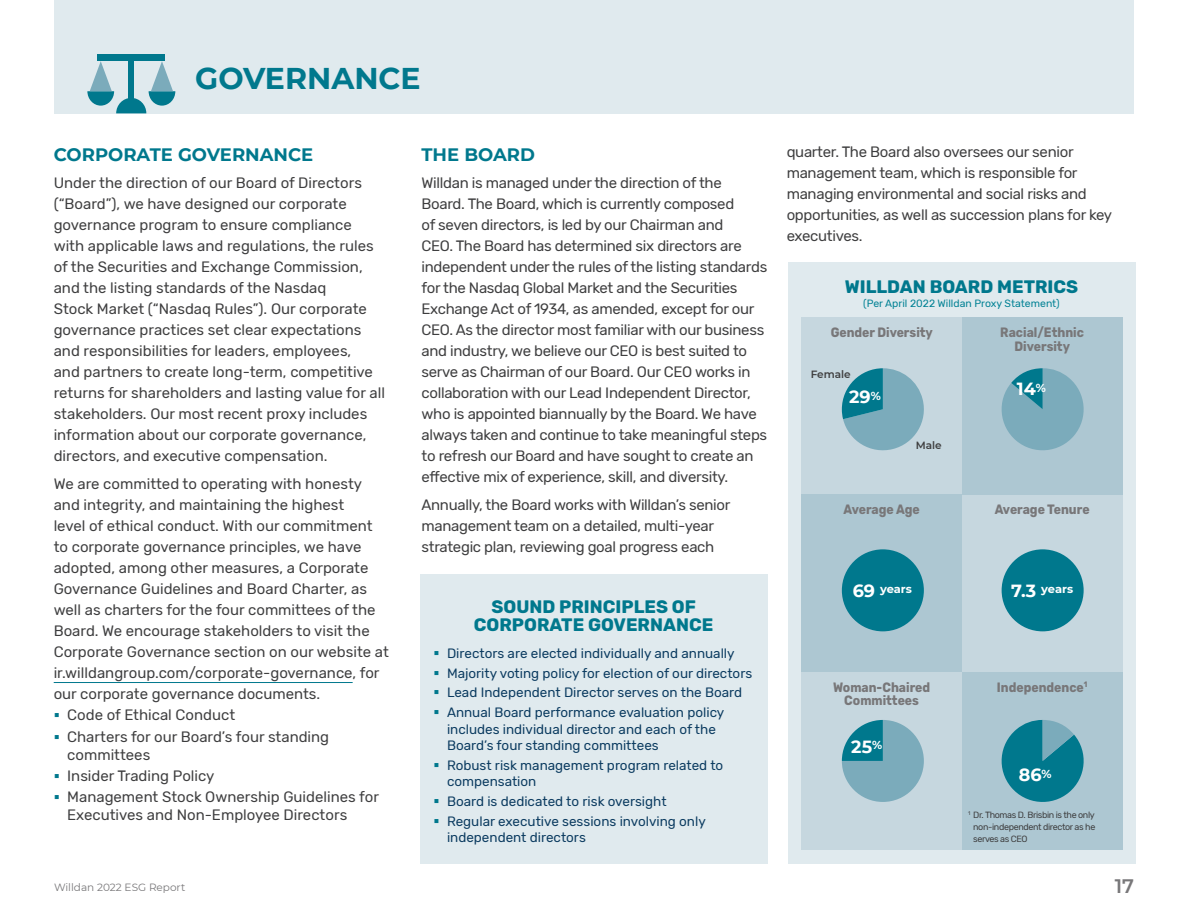
<style>
.page{position:relative;width:1188px;height:918px;background:#fff}
.page>*{position:absolute;margin:0;border:0;box-sizing:border-box;transform-origin:0 0}
.t1{font:700 30px "Montserrat";color:#00788d}
.t2{font:600 19.5px "Montserrat";color:#787779}
.t3{font:700 18px/18px "Rubik";color:#00788d;text-align:center}
.t4{font:700 18px "Montserrat";color:#00788d}
.t5{font:700 17.55px "Montserrat";color:#fff}
.t6{font:15px/21px "Rubik";letter-spacing:-.005em;color:#3e3e3f}
.t7{font:13.5px/16.5px "Rubik";color:#0b3b60}
.t8{font:700 13.5px/13.5px "Rubik";color:#787779;text-align:center;scale:.9 1}
.t9{font:700 11.55px "Montserrat";letter-spacing:-.01em;color:#fff}
.Frame_body_bullet_li{font:10.5px "Rubik";color:#008194}
.t10{font:10.5px "Montserrat";color:#787779}
.t11{font:600 10.5px "Montserrat";color:#3e3e3f}
.Frame_body_bullet_li-2{font:9px/12px "Rubik";letter-spacing:-.04em;color:#3e3e3f;text-align:justify}
.s1{font-size:17.55px}
</style>
<div class="page">
<hr style="left:54px;top:682px;width:299px;height:1px;background:#00788d">
<div style="left:788px;top:262px;width:348px;height:602px;background:#e0eaee"></div>
<div style="left:801px;top:318px;width:161px;height:177px;background:#c6d7df"></div>
<div style="left:962px;top:495px;width:160px;height:177px;background:#c6d7df"></div>
<div style="left:962px;top:318px;width:160px;height:177px;background:#adc7d2"></div>
<div style="left:801px;top:495px;width:161px;height:177px;background:#adc7d2"></div>
<div style="left:801px;top:673px;width:161px;height:177px;background:#c6d7df"></div>
<div style="left:962px;top:673px;width:160px;height:177px;background:#adc7d2"></div>
<div style="left:842px;top:549px;width:82px;height:82px;background:#00788d;border-radius:41px"></div>
<div style="left:1002px;top:549px;width:82px;height:82px;background:#00788d;border-radius:41px"></div>
<svg style="left:842px;top:368px;width:82px;height:83px"></svg>
<svg style="left:842px;top:720px;width:82px;height:82px"></svg>
<svg style="left:1001px;top:368px;width:83px;height:83px"></svg>
<svg style="left:1001px;top:720px;width:83px;height:82px"></svg>
<div style="left:420px;top:575px;width:347px;height:289px;background:#e0eaee"></div>
<div style="left:54px;top:0;width:1080px;height:113px;background:#e0eaee"></div>
<div style="left:98px;top:54px;width:67px;height:7px;background:#00788d"></div>
<svg style="left:87px;top:61px;width:88px;height:52px"></svg>
<p class="t1" style="left:195px;top:56px;width:227px">GOVERNANCE</p>
<p class="t4" style="left:54px;top:141px;width:261px">CORPORATE GOVERNANCE</p>
<p class="t6" style="left:54px;top:173px;width:333px">Under the direction of our Board of Directors (“Board”), we have designed our corporate governance program to ensure compliance with applicable laws and regulations, the rules of the Securities and Exchange Commission, and the listing standards of the Nasdaq<br>Stock Market (“Nasdaq Rules”). Our corporate governance practices set clear expectations and responsibilities for leaders, employees,<br>and partners to create long-term, competitive returns for shareholders and lasting value for all stakeholders. Our most recent proxy includes information about our corporate governance, directors, and executive compensation.</p>
<p class="t6" style="left:54px;top:474px;width:337px">We are committed to operating with honesty and integrity, and maintaining the highest<br>level of ethical conduct. With our commitment to corporate governance principles, we have adopted, among other measures, a Corporate Governance Guidelines and Board Charter, as well as charters for the four committees of the Board. We encourage stakeholders to visit the Corporate Governance section on our website at ir.willdangroup.com/corporate-governance, for our corporate governance documents.</p>
<p class="t6" style="left:67px;top:705px;width:169px">Code of Ethical Conduct</p>
<p class="t6" style="left:67px;top:728px;width:264px;line-height:18px">Charters for our Board’s four standing committees</p>
<p class="t6" style="left:67px;top:765px;width:149px">Insider Trading Policy</p>
<p class="t6" style="left:67px;top:788px;width:313px;line-height:18px">Management Stock Ownership Guidelines for<br>Executives and Non-Employee Directors</p>
<p class="t10" style="left:54px;top:880px;width:133px">Willdan 2022 ESG Report</p>
<p class="t4" style="left:422px;top:141px;width:115px">THE BOARD</p>
<p class="t6" style="left:422px;top:173px;width:347px">Willdan is managed under the direction of the Board. The Board, which is currently composed<br>of seven directors, is led by our Chairman and<br>CEO. The Board has determined six directors are independent under the rules of the listing standards for the Nasdaq Global Market and the Securities Exchange Act of 1934, as amended, except for our CEO. As the director most familiar with our business and industry, we believe our CEO is best suited to serve as Chairman of our Board. Our CEO works in collaboration with our Lead Independent Director, who is appointed biannually by the Board. We have always taken and continue to take meaningful steps to refresh our Board and have sought to create an effective mix of experience, skill, and diversity.</p>
<p class="t6" style="left:422px;top:495px;width:310px">Annually, the Board works with Willdan’s senior management team on a detailed, multi-year strategic plan, reviewing goal progress each</p>
<p class="t3" style="left:474px;top:599px;width:241px">SOUND PRINCIPLES OF<br>CORPORATE GOVERNANCE</p>
<p class="t7" style="left:447px;top:645px;width:289px">Directors are elected individually and annually</p>
<p class="t7" style="left:447px;top:665px;width:307px">Majority voting policy for election of our directors</p>
<p class="t7" style="left:447px;top:685px;width:297px">Lead Independent Director serves on the Board</p>
<p class="t7" style="left:447px;top:704px;width:279px">Annual Board performance evaluation policy includes individual director and each of the<br>Board’s four standing committees</p>
<p class="t7" style="left:447px;top:757px;width:278px">Robust risk management program related to compensation</p>
<p class="t7" style="left:447px;top:793px;width:221px">Board is dedicated to risk oversight</p>
<p class="t7" style="left:447px;top:813px;width:260px">Regular executive sessions involving only independent directors</p>
<p class="t6" style="left:787px;top:142px;width:327px">quarter. The Board also oversees our senior management team, which is responsible for managing environmental and social risks and opportunities, as well as succession plans for key executives.</p>
<p class="t3" style="left:845px;top:278px;width:235px">WILLDAN BOARD METRICS</p>
<p class="t8" style="left:831px;top:326px;width:115px">Gender Diversity</p>
<p class="Frame_body_bullet_li" style="left:863px;top:298px;width:198px">(Per April 2022 Willdan Proxy Statement)</p>
<p class="t8" style="left:1000px;top:326px;width:94px">Racial/Ethnic<br>Diversity</p>
<p class="t11" style="left:811px;top:367px;width:42px">Female</p>
<p class="t5" style="left:849px;top:384px;width:33px">29<sup>%</sup></p>
<p class="t11" style="left:916px;top:438px;width:27px">Male</p>
<p class="t8" style="left:844px;top:503px;width:86px">Average Age</p>
<p class="t5" style="left:1017px;top:376px;width:31px">14<sup>%</sup></p>
<p class="t8" style="left:995px;top:503px;width:107px">Average Tenure</p>
<p class="t9" style="left:853px;top:580px;width:61px"><span class="s1">69</span> years</p>
<p class="t9" style="left:1011px;top:580px;width:64px"><span class="s1">7.3</span> years</p>
<p class="t8" style="left:833px;top:681px;width:109px">Woman-Chaired<br>Committees</p>
<p class="t8" style="left:997px;top:681px;width:102px">Independence<sup>1</sup></p>
<p class="t5" style="left:851px;top:734px;width:32px">25<sup>%</sup></p>
<p class="t5" style="left:1019px;top:762px;width:34px">86<sup>%</sup></p>
<p class="Frame_body_bullet_li-2" style="left:973px;top:809px;width:124px;text-indent:-5px"><sup>1</sup> Dr. Thomas D. Brisbin is the only non-independent director as he serves as CEO</p>
<h2 class="t2" style="left:1115px;top:872px;width:21px">17</h2>
</div>
